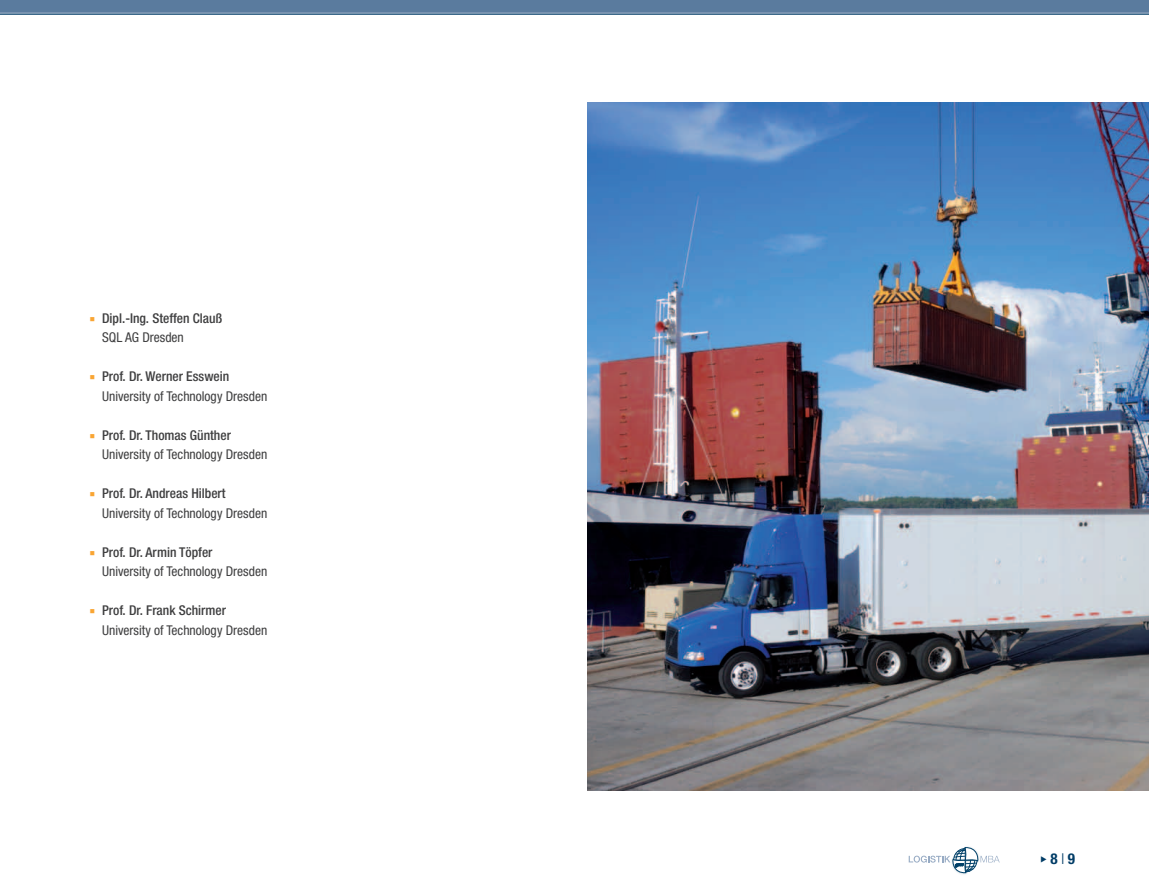
<style>
.page{position:relative;width:1149px;height:893px;background:#fff}
.page>*{position:absolute;margin:0;border:0;box-sizing:border-box;transform-origin:0 0}
.t1{font:700 condensed 15px "Helvetica Neue";color:#003c66}
.t2{font:condensed 13.5px "Helvetica Neue";color:#3e3e3f}
.t3{font:500 condensed 13.5px "Helvetica Neue";color:#3e3e3f}
.s1{font-weight:300}
</style>
<div class="page">
<div style="left:0;top:0;width:1148px;height:13px;background:#5a7b9e"></div>
<hr style="left:0;top:12px;width:1148px;height:2px;background:#98a9c3">
<hr style="left:0;top:14px;width:1148px;height:1px;background:#003c66">
<svg style="left:908px;top:847px;width:91px;height:26px"></svg>
<img style="left:587px;top:102px;width:561px;height:689px">
<p class="t3" style="left:102px;top:310px;width:121px">Dipl.-Ing. Steffen Clauß</p>
<p class="t2" style="left:102px;top:329px;width:83px">SQL AG Dresden</p>
<p class="t3" style="left:102px;top:368px;width:129px">Prof. Dr. Werner Esswein</p>
<p class="t2" style="left:102px;top:388px;width:167px">University of Technology Dresden</p>
<p class="t3" style="left:102px;top:427px;width:130px">Prof. Dr. Thomas Günther</p>
<p class="t2" style="left:102px;top:446px;width:167px">University of Technology Dresden</p>
<p class="t3" style="left:102px;top:485px;width:125px">Prof. Dr. Andreas Hilbert</p>
<p class="t2" style="left:102px;top:505px;width:167px">University of Technology Dresden</p>
<p class="t3" style="left:102px;top:544px;width:112px">Prof. Dr. Armin Töpfer</p>
<p class="t2" style="left:102px;top:563px;width:167px">University of Technology Dresden</p>
<p class="t3" style="left:102px;top:602px;width:125px">Prof. Dr. Frank Schirmer</p>
<p class="t2" style="left:102px;top:622px;width:167px">University of Technology Dresden</p>
<p class="t1" style="left:1040px;top:850px;width:36px">◆ 8 <span class="s1">I</span> 9</p>
</div>
